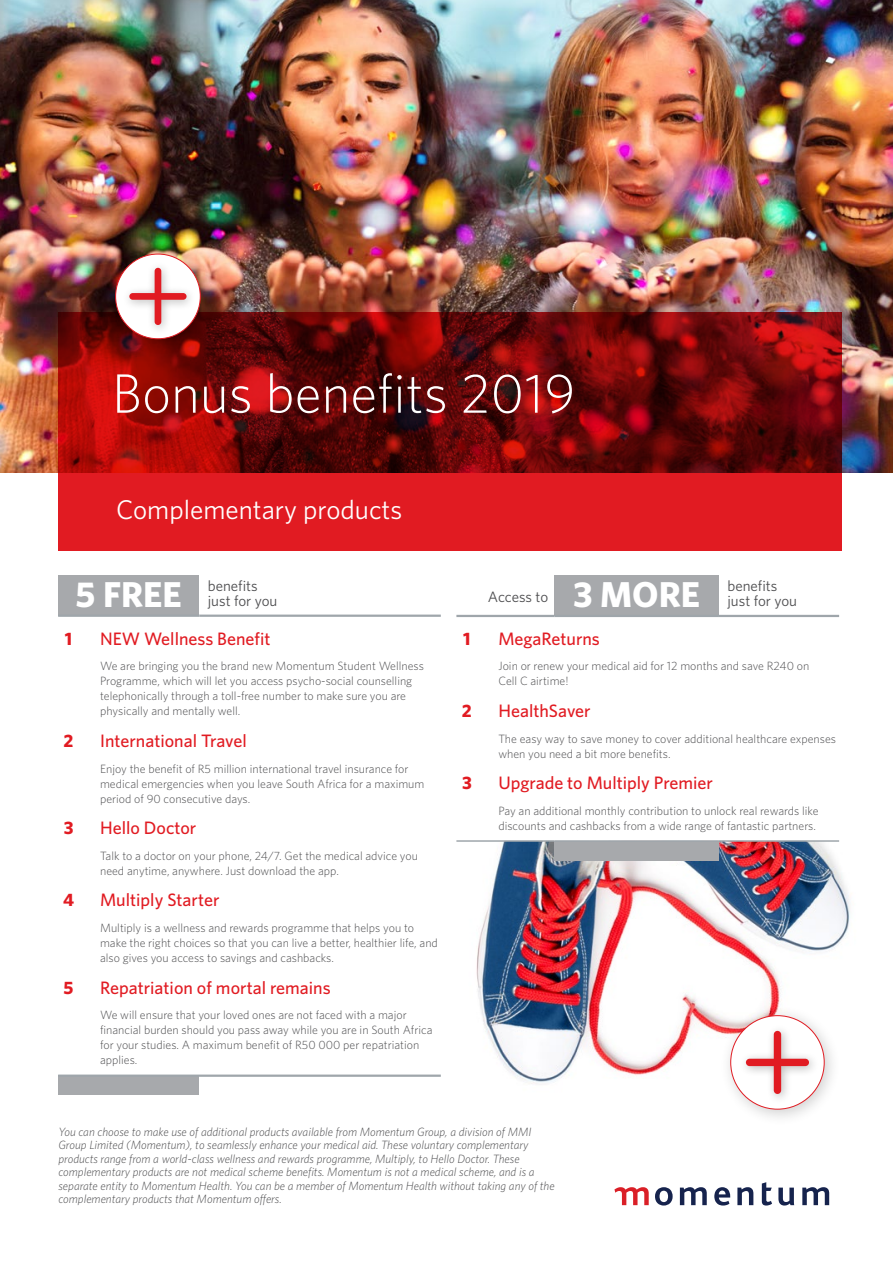
<style>
.page{position:relative;width:893px;height:1263px;background:#fff}
.page>*{position:absolute;margin:0;border:0;box-sizing:border-box;transform-origin:0 0}
.Copy_8pt{font:300 55.5px "Whitney";color:#fff}
.Red_headings_12pt{font:700 36px "Whitney";color:#fff}
.Copy_8pt-2{font:27px "Whitney";color:#fff}
.Copy_8_tabs{font:500 18px "Whitney";color:#e11b22}
.Copy_8_tabs-2{font:700 18px "Whitney";color:#e11b22}
.Copy_8_tabs-3{font:15px/15px "Whitney";color:#4d4d4f}
.Copy_8_tabs-4{font:300 12px/15px "Whitney";color:#4d4d4f}
.Copy_8pt-3{font:italic 300 12px/13.5px "Whitney";color:#4d4d4f}
</style>
<div class="page">
<img style="left:476px;top:842px;width:374px;height:242px">
<svg style="left:614px;top:1187px;width:35px;height:18px"></svg>
<svg style="left:680px;top:1187px;width:27px;height:18px"></svg>
<svg style="left:714px;top:1187px;width:16px;height:18px"></svg>
<svg style="left:737px;top:1187px;width:16px;height:18px"></svg>
<svg style="left:762px;top:1182px;width:10px;height:23px"></svg>
<svg style="left:778px;top:1187px;width:16px;height:18px"></svg>
<svg style="left:802px;top:1187px;width:27px;height:18px"></svg>
<svg style="left:655px;top:1187px;width:18px;height:18px"></svg>
<div style="left:58px;top:575px;width:141px;height:41px;background:#a7a9ac"></div>
<hr style="left:58px;top:615px;width:141px;height:2px;background:#9fa6ab">
<hr style="left:199px;top:615px;width:242px;height:2px;background:#9fa6ab">
<div style="left:58px;top:1076px;width:141px;height:19px;background:#a7a9ac"></div>
<hr style="left:58px;top:1074px;width:141px;height:3px;background:#9fa6ab">
<hr style="left:199px;top:1074px;width:242px;height:3px;background:#9fa6ab">
<svg style="left:457px;top:614px;width:382px;height:1px"></svg>
<div style="left:554px;top:575px;width:165px;height:41px;background:#a7a9ac"></div>
<hr style="left:554px;top:615px;width:165px;height:2px;background:#9fa6ab">
<hr style="left:456px;top:615px;width:98px;height:2px;background:#9fa6ab">
<hr style="left:719px;top:615px;width:120px;height:2px;background:#9fa6ab">
<div style="left:554px;top:841px;width:165px;height:19px;background:#a7a9ac"></div>
<hr style="left:456px;top:840px;width:98px;height:2px;background:#9fa6ab">
<hr style="left:719px;top:840px;width:120px;height:2px;background:#9fa6ab">
<hr style="left:554px;top:840px;width:165px;height:2px;background:#9fa6ab">
<img style="left:0;top:0;width:893px;height:472px">
<div style="left:719px;top:1004px;width:123px;height:122px;background:#000;opacity:.19"></div>
<svg style="left:730px;top:1015px;width:95px;height:94px"></svg>
<div style="left:738px;top:1023px;width:82px;height:81px;background:#000;opacity:.28"></div>
<svg style="left:746px;top:1031px;width:63px;height:63px"></svg>
<svg style="left:58px;top:313px;width:783px;height:238px;background:#970e11"></svg>
<div style="left:104px;top:243px;width:113px;height:113px;background:#000;opacity:.19"></div>
<svg style="left:115px;top:254px;width:86px;height:85px"></svg>
<div style="left:122px;top:261px;width:75px;height:74px;background:#000;opacity:.28"></div>
<svg style="left:129px;top:268px;width:58px;height:57px"></svg>
<p class="Copy_8pt" style="left:112px;top:356px;width:466px">Bonus benefits 2019</p>
<p class="Copy_8pt-2" style="left:116px;top:491px;width:288px">Complementary products</p>
<p class="Red_headings_12pt" style="left:76px;top:570px;width:108px">5 FREE</p>
<p class="Copy_8_tabs-3" style="left:208px;top:578px;width:71px">benefits just for you</p>
<p class="Copy_8_tabs-2" style="left:65px;top:626px;width:9px">1</p>
<p class="Copy_8_tabs" style="left:100px;top:626px;width:172px">NEW Wellness Benefit</p>
<p class="Copy_8_tabs-4" style="left:100px;top:658px;width:325px">We are bringing you the brand new Momentum Student Wellness Programme, which will let you access psycho-social counselling telephonically through a toll-free number to make sure you are physically and mentally well.</p>
<p class="Copy_8_tabs-2" style="left:64px;top:728px;width:11px">2</p>
<p class="Copy_8_tabs" style="left:100px;top:729px;width:148px">International Travel</p>
<p class="Copy_8_tabs-4" style="left:100px;top:760px;width:326px">Enjoy the benefit of R5 million international travel insurance for medical emergencies when you leave South Africa for a maximum period of 90 consecutive days.</p>
<p class="Copy_8_tabs-2" style="left:64px;top:816px;width:11px">3</p>
<p class="Copy_8_tabs" style="left:100px;top:816px;width:98px">Hello Doctor</p>
<p class="Copy_8_tabs-4" style="left:100px;top:848px;width:319px">Talk to a doctor on your phone, 24/7. Get the medical advice you need anytime, anywhere. Just download the app.</p>
<p class="Copy_8_tabs-2" style="left:63px;top:888px;width:12px">4</p>
<p class="Copy_8_tabs" style="left:100px;top:888px;width:121px">Multiply Starter</p>
<p class="Copy_8_tabs-4" style="left:100px;top:920px;width:339px">Multiply is a wellness and rewards programme that helps you to make the right choices so that you can live a better, healthier life, and also gives you access to savings and cashbacks.</p>
<p class="Copy_8_tabs-2" style="left:64px;top:975px;width:11px">5</p>
<p class="Copy_8_tabs" style="left:100px;top:975px;width:232px">Repatriation of mortal remains</p>
<p class="Copy_8_tabs-4" style="left:100px;top:1007px;width:334px">We will ensure that your loved ones are not faced with a major financial burden should you pass away while you are in South Africa for your studies. A maximum benefit of R50 000 per repatriation applies.</p>
<p class="Copy_8_tabs-3" style="left:488px;top:588px;width:62px">Access to</p>
<p class="Red_headings_12pt" style="left:573px;top:570px;width:129px">3 MORE</p>
<p class="Copy_8_tabs-3" style="left:727px;top:578px;width:71px">benefits just for you</p>
<p class="Copy_8_tabs-2" style="left:463px;top:626px;width:9px">1</p>
<p class="Copy_8_tabs" style="left:498px;top:627px;width:103px">MegaReturns</p>
<p class="Copy_8_tabs-4" style="left:498px;top:658px;width:312px">Join or renew your medical aid for 12 months and save R240 on<br>Cell C airtime!</p>
<p class="Copy_8_tabs-2" style="left:462px;top:699px;width:11px">2</p>
<p class="Copy_8_tabs" style="left:498px;top:699px;width:94px">HealthSaver</p>
<p class="Copy_8_tabs-4" style="left:498px;top:731px;width:339px">The easy way to save money to cover additional healthcare expenses when you need a bit more benefits.</p>
<p class="Copy_8_tabs-2" style="left:462px;top:771px;width:11px">3</p>
<p class="Copy_8_tabs" style="left:498px;top:771px;width:216px">Upgrade to Multiply Premier</p>
<p class="Copy_8_tabs-4" style="left:498px;top:803px;width:322px">Pay an additional monthly contribution to unlock real rewards like discounts and cashbacks from a wide range of fantastic partners.</p>
<p class="Copy_8pt-3" style="left:58px;top:1124px;width:498px">You can choose to make use of additional products available from Momentum Group, a division of MMI Group Limited (Momentum), to seamlessly enhance your medical aid. These voluntary complementary products range from a world-class wellness and rewards programme, Multiply, to Hello Doctor. These complementary products are not medical scheme benefits. Momentum is not a medical scheme, and is a separate entity to Momentum Health. You can be a member of Momentum Health without taking any of the complementary products that Momentum offers.</p>
</div>
